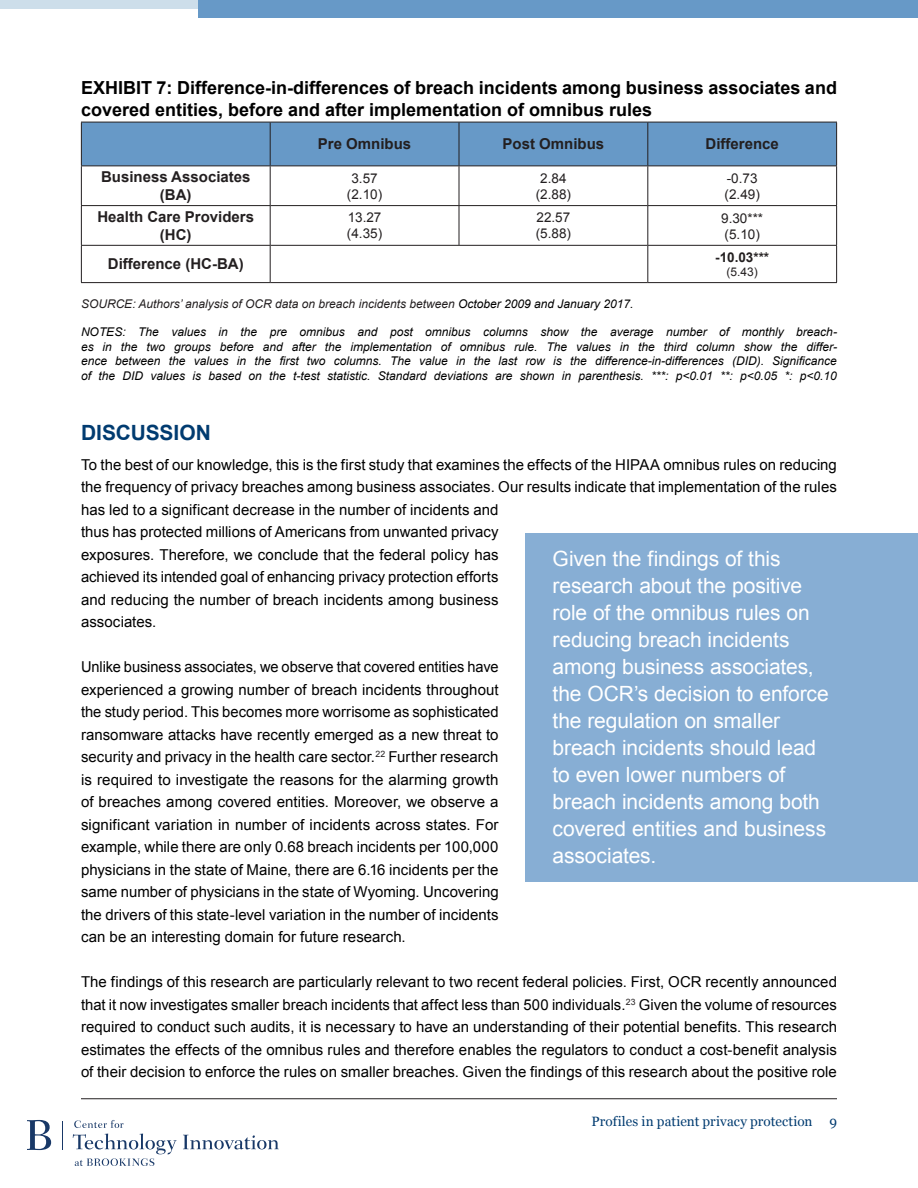
<style>
.page{position:relative;width:918px;height:1188px;background:#fff}
.page>*{position:absolute;margin:0;border:0;box-sizing:border-box;transform-origin:0 0}
.PullQuoteRightSide{font:21px/27px "Arial";letter-spacing:-.005em;color:#fff}
.Blue_Section_Header{font:700 21px "Arial";color:#003b70}
.t1{font:700 18px/21.6px "Arial";color:#000}
.BodyText{font:15px/22.5px "Arial";color:#000;text-align:justify}
.t2{font:700 15px/18px "Arial";color:#231f20;text-align:center}
.t3{font:13.5px "Arial";color:#231f20}
.t4{font:13.5px "Georgia";letter-spacing:.005em;color:#003b70}
.t5{font:700 13.5px "Arial";color:#231f20}
.t6{font:italic 12px/14.4px "Arial";color:#000;text-align:justify}
.t7{font:italic 12px "Arial";color:#231f20}
.t8{font:12px "Arial";color:#231f20}
.s1{color:#000}
</style>
<div class="page">
<svg style="left:74px;top:1120px;width:50px;height:8px"></svg>
<svg style="left:183px;top:1135px;width:96px;height:14px"></svg>
<svg style="left:73px;top:1134px;width:104px;height:32px"></svg>
<svg style="left:62px;top:1121px;width:1px;height:28px"></svg>
<svg style="left:27px;top:1120px;width:24px;height:30px"></svg>
<hr style="left:81px;top:1098px;width:756px;height:1px;background:#231f20">
<div style="left:198px;top:0;width:720px;height:18px;background:#6799c7"></div>
<div style="left:0;top:0;width:198px;height:9px;background:#cddeea"></div>
<div style="left:82px;top:123px;width:754px;height:43px;background:#6799c7"></div>
<hr style="left:81px;top:122px;width:189px;height:1px;background:#231f20">
<hr style="left:81px;top:122px;width:1px;height:44px;background:#231f20">
<hr style="left:270px;top:122px;width:189px;height:1px;background:#231f20">
<hr style="left:270px;top:122px;width:1px;height:44px;background:#231f20">
<hr style="left:459px;top:122px;width:189px;height:1px;background:#231f20">
<hr style="left:459px;top:122px;width:1px;height:44px;background:#231f20">
<hr style="left:648px;top:122px;width:189px;height:1px;background:#231f20">
<hr style="left:647px;top:122px;width:1px;height:44px;background:#231f20">
<hr style="left:836px;top:122px;width:1px;height:44px;background:#231f20">
<hr style="left:81px;top:166px;width:189px;height:1px;background:#231f20">
<hr style="left:81px;top:166px;width:1px;height:39px;background:#231f20">
<hr style="left:270px;top:166px;width:189px;height:1px;background:#231f20">
<hr style="left:270px;top:166px;width:1px;height:39px;background:#231f20">
<hr style="left:459px;top:166px;width:189px;height:1px;background:#231f20">
<hr style="left:459px;top:166px;width:1px;height:39px;background:#231f20">
<hr style="left:648px;top:166px;width:189px;height:1px;background:#231f20">
<hr style="left:647px;top:166px;width:1px;height:39px;background:#231f20">
<hr style="left:836px;top:166px;width:1px;height:39px;background:#231f20">
<hr style="left:81px;top:205px;width:189px;height:1px;background:#231f20">
<hr style="left:81px;top:206px;width:1px;height:39px;background:#231f20">
<hr style="left:270px;top:205px;width:189px;height:1px;background:#231f20">
<hr style="left:270px;top:206px;width:1px;height:39px;background:#231f20">
<hr style="left:459px;top:205px;width:189px;height:1px;background:#231f20">
<hr style="left:459px;top:206px;width:1px;height:39px;background:#231f20">
<hr style="left:648px;top:205px;width:189px;height:1px;background:#231f20">
<hr style="left:647px;top:206px;width:1px;height:39px;background:#231f20">
<hr style="left:836px;top:206px;width:1px;height:39px;background:#231f20">
<hr style="left:81px;top:245px;width:189px;height:1px;background:#231f20">
<hr style="left:81px;top:246px;width:1px;height:36px;background:#231f20">
<hr style="left:270px;top:245px;width:189px;height:1px;background:#231f20">
<hr style="left:270px;top:246px;width:1px;height:36px;background:#231f20">
<hr style="left:459px;top:245px;width:189px;height:1px;background:#231f20">
<hr style="left:648px;top:245px;width:189px;height:1px;background:#231f20">
<hr style="left:647px;top:246px;width:1px;height:36px;background:#231f20">
<hr style="left:836px;top:246px;width:1px;height:36px;background:#231f20">
<hr style="left:81px;top:282px;width:189px;height:1px;background:#231f20">
<hr style="left:270px;top:282px;width:189px;height:1px;background:#231f20">
<hr style="left:459px;top:282px;width:189px;height:1px;background:#231f20">
<hr style="left:648px;top:282px;width:189px;height:1px;background:#231f20">
<div style="left:526px;top:533px;width:392px;height:348px;background:#87aed4"></div>
<p class="t1" style="left:81px;top:78px;width:758px">EXHIBIT 7: Difference-in-differences of breach incidents among business associates and covered entities, before and after implementation of omnibus rules</p>
<p class="t2" style="left:318px;top:136px;width:95px">Pre Omnibus</p>
<p class="t2" style="left:503px;top:136px;width:103px">Post Omnibus</p>
<p class="t2" style="left:706px;top:136px;width:75px">Difference</p>
<p class="t2" style="left:101px;top:168px;width:151px">Business Associates (BA)</p>
<p class="t3" style="left:351px;top:169px;width:28px">3.57</p>
<p class="t3" style="left:540px;top:169px;width:28px">2.84</p>
<p class="t3" style="left:536px;top:185px;width:37px">(2.88)</p>
<p class="t3" style="left:727px;top:169px;width:32px">-0.73</p>
<p class="t3" style="left:725px;top:186px;width:37px">(2.49)</p>
<p class="t3" style="left:347px;top:185px;width:37px">(2.10)</p>
<p class="t2" style="left:97px;top:208px;width:158px">Health Care Providers (HC)</p>
<p class="t3" style="left:348px;top:209px;width:35px">13.27</p>
<p class="t3" style="left:347px;top:225px;width:37px">(4.35)</p>
<p class="t2" style="left:108px;top:256px;width:137px">Difference (HC-BA)</p>
<p class="t3" style="left:537px;top:209px;width:35px">22.57</p>
<p class="t3" style="left:536px;top:225px;width:37px">(5.88)</p>
<p class="t3" style="left:721px;top:209px;width:44px">9.30***</p>
<p class="t3" style="left:725px;top:225px;width:37px">(5.10)</p>
<p class="t5" style="left:715px;top:248px;width:56px">-10.03***</p>
<p class="t8" style="left:727px;top:264px;width:33px">(5.43)</p>
<p class="t7" style="left:81px;top:296px;width:554px">SOURCE: Authors’ analysis of OCR data on breach incidents between <span class="s1">October 2009 and January 2017.</span></p>
<p class="t6" style="left:81px;top:325px;width:758px">NOTES: The values in the pre omnibus and post omnibus columns show the average number of monthly breach&shy;es in the two groups before and after the implementation of omnibus rule. The values in the third column show the differ&shy;ence between the values in the first two columns. The value in the last row is the difference-in-differences (DID). Significance of the DID values is based on the t-test statistic. Standard deviations are shown in parenthesis. ***: p&lt;0.01 **: p&lt;0.05 *: p&lt;0.10</p>
<p class="Blue_Section_Header" style="left:81px;top:418px;width:132px">DISCUSSION</p>
<p class="BodyText" style="left:81px;top:453px;width:757px;text-align:left">To the best of our knowledge, this is the first study that examines the effects of the HIPAA omnibus rules on reducing the frequency of privacy breaches among business associates. Our results indicate that implementation of the rules has led to a significant decrease in the number of incidents and<br>thus has protected millions of Americans from unwanted privacy<br>exposures. Therefore, we conclude that the federal policy has<br>achieved its intended goal of enhancing privacy protection efforts<br>and reducing the number of breach incidents among business<br>associates.</p>
<p class="BodyText" style="left:81px;top:656px;width:419px">Unlike business associates, we observe that covered entities have experienced a growing number of breach incidents throughout the study period. This becomes more worrisome as sophisticated ransomware attacks have recently emerged as a new threat to security and privacy in the health care sector.<sup>22</sup> Further research is required to investigate the reasons for the alarming growth of breaches among covered entities. Moreover, we observe a significant variation in number of incidents across states. For example, while there are only 0.68 breach incidents per 100,000 physicians in the state of Maine, there are 6.16 incidents per the same number of physicians in the state of Wyoming. Uncovering the drivers of this state-level variation in the number of incidents can be an interesting domain for future research.</p>
<p class="BodyText" style="left:81px;top:971px;width:758px">The findings of this research are particularly relevant to two recent federal policies. First, OCR recently announced that it now investigates smaller breach incidents that affect less than 500 individuals.<sup>23</sup> Given the volume of resources required to conduct such audits, it is necessary to have an understanding of their potential benefits. This research estimates the effects of the omnibus rules and therefore enables the regulators to conduct a cost-benefit analysis of their decision to enforce the rules on smaller breaches. Given the findings of this research about the positive role</p>
<p class="PullQuoteRightSide" style="left:553px;top:546px;width:278px">Given the findings of this research about the positive role of the omnibus rules on reducing breach incidents among business associates, the OCR’s decision to enforce the regulation on smaller breach incidents should lead to even lower numbers of breach incidents among both covered entities and business associates.</p>
<p class="t4" style="left:591px;top:1113px;width:247px">Profiles in patient privacy protection 9</p>
</div>
